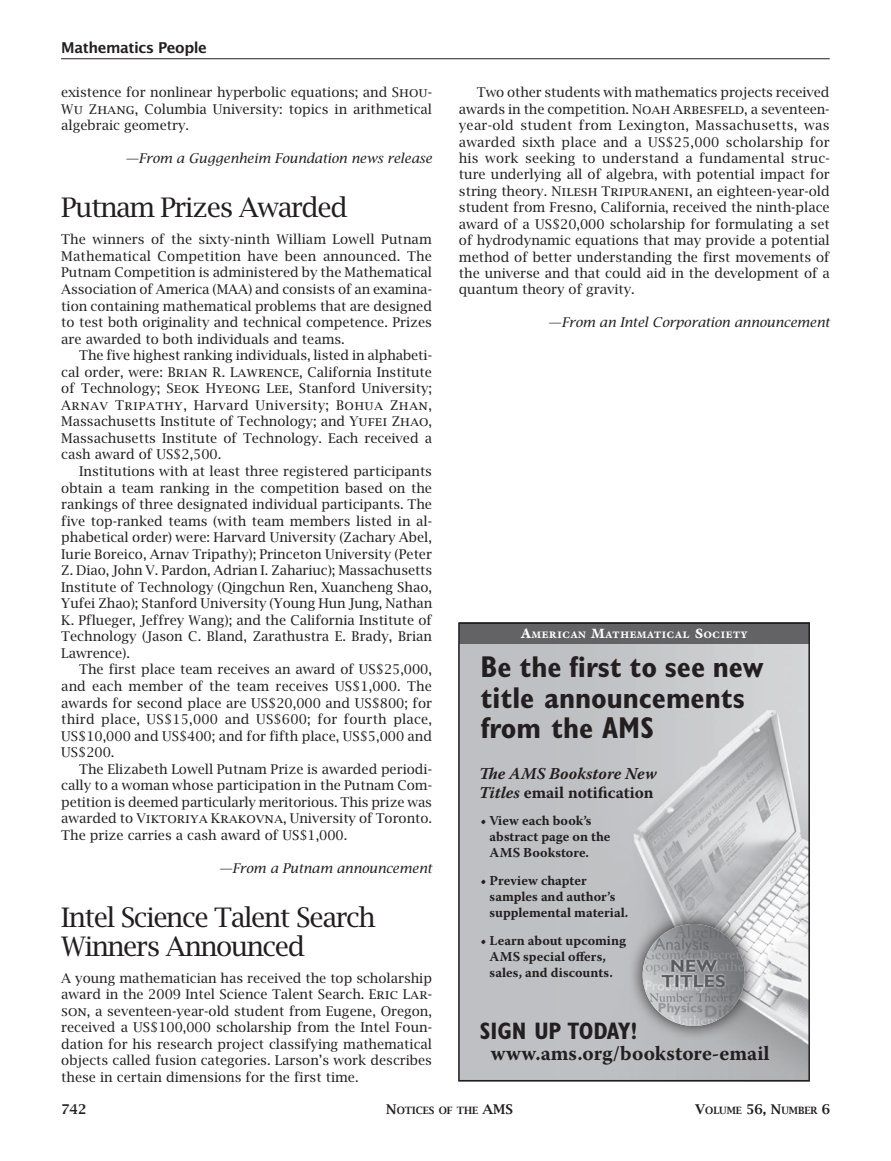
<style>
.page{position:relative;width:891px;height:1161px;background:#fff}
.page>*{position:absolute;margin:0;border:0;box-sizing:border-box;transform-origin:0 0}
.t1{font:700 condensed 30.3px/30.3px "Gill Sans";color:#231f20}
.t2{font:26.85px/28.5px "Lucida Bright";letter-spacing:-.05em;color:#231f20}
.t3{font:700 condensed 23.85px "Gill Sans";color:#231f20}
.t4{font:700 20.4px "Warnock Pro";color:#231f20}
.t5{font:italic 700 16.5px/18.5px "Warnock Pro";letter-spacing:.005em;color:#231f20}
.t6{font:600 15px "Lucida Sans";letter-spacing:-.03em;color:#231f20}
.t7{font:700 13.65px/16.4px "Warnock Pro";color:#231f20}
.t8{font:13.5px/16.5px "Lucida Bright";color:#231f20;text-align:justify}
.t9{font:italic 13.5px "Lucida Bright";letter-spacing:-.005em;color:#231f20}
.t10{font:13.5px "Lucida Bright Smallcaps";letter-spacing:.025em;color:#231f20}
.t11{font:600 13.5px "Lucida Bright";color:#231f20}
.t12{font:600 10.05px "Lucida Bright Smallcaps";color:#231f20}
.t13{font:900 9.45px "Galliard";letter-spacing:.07em;color:#fff}
.s1{font-family:"Lucida Bright Smallcaps"}
.s2{font-family:"Lucida Bright"}
.s3{font-size:13.5px}
.s4{font-style:normal}
.s5{font-family:"Lucida Bright";font-size:13.5px}
</style>
<div class="page">
<hr style="left:61px;top:58px;width:769px;height:1px;background:#231f20">
<img style="left:462px;top:644px;width:345px;height:434px">
<div style="left:459px;top:622px;width:351px;height:22px;background:#636366"></div>
<div style="left:459px;top:622px;width:351px;height:459px;border:2px solid #231f20"></div>
<svg style="left:627px;top:908px;width:132px;height:132px"></svg>
<img style="left:643px;top:924px;width:102px;height:102px;border-radius:51px">
<p class="t6" style="left:61px;top:39px;width:147px">Mathematics People</p>
<p class="t8" style="left:61px;top:84px;width:372px">existence for nonlinear hyperbolic equations; and <span class="s1">Shou-Wu Zhang</span>, Columbia University: topics in arithmetical algebraic geometry.</p>
<p class="t9" style="left:125px;top:150px;width:309px">—From a Guggenheim Foundation news release</p>
<h2 class="t2" style="left:61px;top:193px;width:288px">Putnam Prizes Awarded</h2>
<p class="t8" style="left:61px;top:231px;width:372px">The winners of the sixty-ninth William Lowell Putnam Mathematical Competition have been announced. The Putnam Competition is administered by the Mathematical Association of America (MAA) and consists of an examina&shy;tion containing mathematical problems that are designed to test both originality and technical competence. Prizes are awarded to both individuals and teams.</p>
<p class="t8" style="left:61px;top:347px;width:372px;text-indent:18px">The five highest ranking individuals, listed in alphabeti&shy;cal order, were: <span class="s1">Brian R. Lawrence</span>, California Institute of Technology; <span class="s1">Seok Hyeong Lee</span>, Stanford University;</p>
<p class="t10" style="left:61px;top:397px;width:372px">Arnav Tripathy<span class="s2">, Harvard University;</span> Bohua Zhan<span class="s2">,</span></p>
<p class="t8" style="left:61px;top:413px;width:372px">Massachusetts Institute of Technology; and <span class="s1">Yufei Zhao</span>, Massachusetts Institute of Technology. Each received a cash award of US$2,500.</p>
<p class="t8" style="left:61px;top:463px;width:373px;text-indent:18px">Institutions with at least three registered participants obtain a team ranking in the competition based on the rankings of three designated individual participants. The five top-ranked teams (with team members listed in al&shy;phabetical order) were: Harvard University (Zachary Abel, Iurie Boreico, Arnav Tripathy); Princeton University (Peter Z. Diao, John V. Pardon, Adrian I. Zahariuc); Massachusetts Institute of Technology (Qingchun Ren, Xuancheng Shao, Yufei Zhao); Stanford University (Young Hun Jung, Nathan K. Pflueger, Jeffrey Wang); and the California Institute of Technology (Jason C. Bland, Zarathustra E. Brady, Brian Lawrence).</p>
<p class="t8" style="left:61px;top:661px;width:372px;text-indent:18px">The first place team receives an award of US$25,000, and each member of the team receives US$1,000. The awards for second place are US$20,000 and US$800; for third place, US$15,000 and US$600; for fourth place, US$10,000 and US$400; and for fifth place, US$5,000 and US$200.</p>
<p class="t8" style="left:61px;top:760px;width:372px;text-indent:18px">The Elizabeth Lowell Putnam Prize is awarded periodi&shy;cally to a woman whose participation in the Putnam Com&shy;petition is deemed particularly meritorious. This prize was awarded to <span class="s1">Viktoriya Krakovna</span>, University of Toronto.<br>The prize carries a cash award of US$1,000.</p>
<p class="t9" style="left:219px;top:860px;width:215px">—From a Putnam announcement</p>
<h2 class="t2" style="left:61px;top:903px;width:316px">Intel Science Talent Search<br>Winners Announced</h2>
<p class="t8" style="left:61px;top:969px;width:372px">A young mathematician has received the top scholarship award in the 2009 Intel Science Talent Search. <span class="s1">Eric Lar&shy;son</span>, a seventeen-year-old student from Eugene, Oregon, received a US$100,000 scholarship from the Intel Foun&shy;dation for his research project classifying mathematical objects called fusion categories. Larson’s work describes these in certain dimensions for the first time.</p>
<p class="t8" style="left:459px;top:84px;width:372px;text-indent:18px">Two other students with mathematics projects received awards in the competition. <span class="s1">Noah Arbesfeld</span>, a seventeen&shy;year-old student from Lexington, Massachusetts, was awarded sixth place and a US$25,000 scholarship for his work seeking to understand a fundamental struc&shy;ture underlying all of algebra, with potential impact for string theory. <span class="s1">Nilesh Tripuraneni</span>, an eighteen-year-old student from Fresno, California, received the ninth-place award of a US$20,000 scholarship for formulating a set of hydrodynamic equations that may provide a potential method of better understanding the first movements of the universe and that could aid in the development of a quantum theory of gravity.</p>
<p class="t9" style="left:548px;top:314px;width:283px">—From an Intel Corporation announcement</p>
<p class="t13" style="left:521px;top:629px;width:228px"><span class="s3">A</span>MERICAN <span class="s3">M</span>ATHEMATICAL <span class="s3">S</span>OCIETY</p>
<h1 class="t1" style="left:481px;top:652px;width:285px">Be the first to see new title announcements from the AMS</h1>
<p class="t5" style="left:479px;top:764px;width:179px">The AMS Bookstore New<br>Titles <span class="s4">email notification</span></p>
<p class="t7" style="left:490px;top:812px;width:122px;text-indent:-9px">• View each book’s abstract page on the<br>AMS Bookstore.</p>
<p class="t7" style="left:490px;top:872px;width:140px;text-indent:-9px">• Preview chapter samples and author’s supplemental material.</p>
<p class="t7" style="left:490px;top:932px;width:138px;text-indent:-9px">• Learn about upcoming<br>AMS special offers, sales, and discounts.</p>
<h3 class="t3" style="left:480px;top:1017px;width:159px">SIGN UP TODAY!</h3>
<h3 class="t4" style="left:491px;top:1041px;width:280px">www.ams.org/bookstore-email</h3>
<p class="t11" style="left:61px;top:1101px;width:27px">742</p>
<p class="t12" style="left:386px;top:1105px;width:124px"><span class="s3">N</span>OTICES OF THE <span class="s3">AMS</span></p>
<p class="t12" style="left:695px;top:1105px;width:137px"><span class="s3">V</span>OLUME <span class="s5">56,</span> <span class="s3">N</span>UMBER <span class="s5">6</span></p>
</div>
